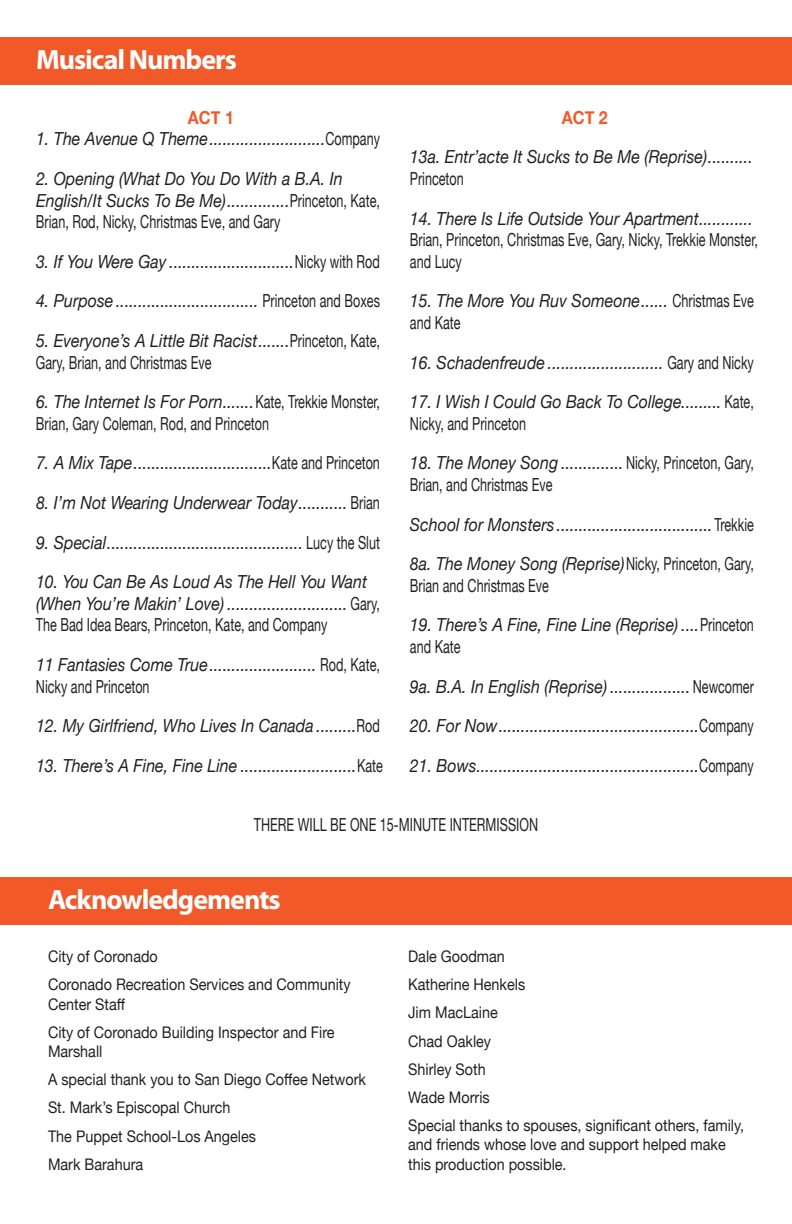
<style>
.page{position:relative;width:792px;height:1224px;background:#fff}
.page>*{position:absolute;margin:0;border:0;box-sizing:border-box;transform-origin:0 0}
.t1{font:700 28px "Myriad Pro";letter-spacing:-.035em;color:#fff}
.t2{font:italic 18px/21.6px "Helvetica Neue";color:#231f20;scale:.89 1}
.t3{font:18px/21.6px "Helvetica Neue";color:#231f20;scale:.7 1}
.t4{font:700 18px "Helvetica Neue";color:#f15929;scale:.89 1}
.t5{font:16px/28.2px "Helvetica Neue";color:#231f20;scale:.9 1}
.s1{font-style:normal}
.s2{font-style:italic}
</style>
<div class="page">
<div style="left:0;top:37px;width:792px;height:48px;background:#f15929"></div>
<div style="left:0;top:877px;width:792px;height:48px;background:#f15929"></div>
<h1 class="t1" style="left:36px;top:41px;width:203px">Musical Numbers</h1>
<p class="t4" style="left:188px;top:103px;width:53px">ACT 1</p>
<p class="t2" style="left:36px;top:129px;width:388px">1. The Avenue Q Theme..........................<span class="s1">Company</span></p>
<p class="t2" style="left:36px;top:169px;width:388px">2. Opening (What Do You Do With a B.A. In<br>English/It Sucks To Be Me)..............<span class="s1">Princeton, Kate,<br>Brian, Rod, Nicky, Christmas Eve, and Gary</span></p>
<p class="t2" style="left:36px;top:252px;width:388px">3. If You Were Gay ............................<span class="s1">Nicky with Rod</span></p>
<p class="t2" style="left:36px;top:291px;width:388px">4. Purpose ................................ <span class="s1">Princeton and Boxes</span></p>
<p class="t3" style="left:36px;top:331px;width:493px"><span class="s2">5. Everyone’s A Little Bit Racist.......</span>Princeton, Kate,<br>Gary, Brian, and Christmas Eve</p>
<p class="t3" style="left:36px;top:392px;width:493px"><span class="s2">6. The Internet Is For Porn.......</span>Kate, Trekkie Monster,<br>Brian, Gary Coleman, Rod, and Princeton</p>
<p class="t2" style="left:36px;top:453px;width:388px">7. A Mix Tape...............................<span class="s1">Kate and Princeton</span></p>
<p class="t2" style="left:36px;top:493px;width:388px">8. I’m Not Wearing Underwear Today........... <span class="s1">Brian</span></p>
<p class="t2" style="left:36px;top:532px;width:388px">9. Special............................................ <span class="s1">Lucy the Slut</span></p>
<p class="t2" style="left:36px;top:572px;width:388px">10. You Can Be As Loud As The Hell You Want (When You’re Makin’ Love) ........................... <span class="s1">Gary,<br>The Bad Idea Bears, Princeton, Kate, and Company</span></p>
<p class="t2" style="left:36px;top:655px;width:388px">11 Fantasies Come True........................ <span class="s1">Rod, Kate,<br>Nicky and Princeton</span></p>
<p class="t2" style="left:36px;top:716px;width:388px">12. My Girlfriend, Who Lives In Canada .........<span class="s1">Rod</span></p>
<p class="t2" style="left:36px;top:756px;width:391px">13. There’s A Fine, Fine Line ..........................<span class="s1">Kate</span></p>
<p class="t4" style="left:562px;top:103px;width:53px">ACT 2</p>
<p class="t2" style="left:410px;top:147px;width:387px">13a. Entr’acte It Sucks to Be Me (Reprise)..........</p>
<p class="t3" style="left:410px;top:169px;width:79px">Princeton</p>
<p class="t2" style="left:410px;top:208px;width:387px">14. There Is Life Outside Your Apartment............</p>
<p class="t3" style="left:410px;top:230px;width:499px">Brian, Princeton, Christmas Eve, Gary, Nicky, Trekkie Monster, and Lucy</p>
<p class="t2" style="left:410px;top:291px;width:388px">15. The More You Ruv Someone...... <span class="s1">Christmas Eve and Kate</span></p>
<p class="t2" style="left:410px;top:352px;width:388px">16. Schadenfreude .......................... <span class="s1">Gary and Nicky</span></p>
<p class="t2" style="left:410px;top:392px;width:388px">17. I Wish I Could Go Back To College......... <span class="s1">Kate,<br>Nicky, and Princeton</span></p>
<p class="t3" style="left:410px;top:453px;width:493px"><span class="s2">18. The Money Song ..............</span> Nicky, Princeton, Gary,<br>Brian, and Christmas Eve</p>
<p class="t2" style="left:410px;top:505px;width:388px;line-height:39.6px">School for Monsters ...................................<span class="s1">Trekkie<br></span>8a. The Money Song (Reprise)<span class="s1">Nicky, Princeton, Gary,</span></p>
<p class="t3" style="left:410px;top:576px;width:200px">Brian and Christmas Eve</p>
<p class="t2" style="left:410px;top:615px;width:388px">19. There’s A Fine, Fine Line (Reprise) ....<span class="s1">Princeton and Kate</span></p>
<p class="t2" style="left:410px;top:676px;width:388px">9a. B.A. In English (Reprise) .................. <span class="s1">Newcomer</span></p>
<p class="t2" style="left:410px;top:716px;width:388px">20. For Now.............................................<span class="s1">Company</span></p>
<p class="t2" style="left:410px;top:756px;width:388px">21. Bows..................................................<span class="s1">Company</span></p>
<p class="t3" style="left:254px;top:815px;width:408px">THERE WILL BE ONE 15-MINUTE INTERMISSION</p>
<h1 class="t1" style="left:48px;top:882px;width:234px">Acknowledgements</h1>
<p class="t5" style="left:48px;top:943px;width:338px">City of Coronado<br>Coronado Recreation Services and Community</p>
<p class="t5" style="left:48px;top:991px;width:320px">Center Staff<br>City of Coronado Building Inspector and Fire</p>
<p class="t5" style="left:48px;top:1038px;width:355px">Marshall<br>A special thank you to San Diego Coffee Network<br>St. Mark’s Episcopal Church<br>The Puppet School-Los Angeles<br>Mark Barahura</p>
<p class="t5" style="left:408px;top:943px;width:375px">Dale Goodman<br>Katherine Henkels<br>Jim MacLaine<br>Chad Oakley<br>Shirley Soth<br>Wade Morris<br>Special thanks to spouses, significant others, family,</p>
<p class="t5" style="left:408px;top:1136px;width:354px;line-height:19.2px">and friends whose love and support helped make this production possible.</p>
</div>
